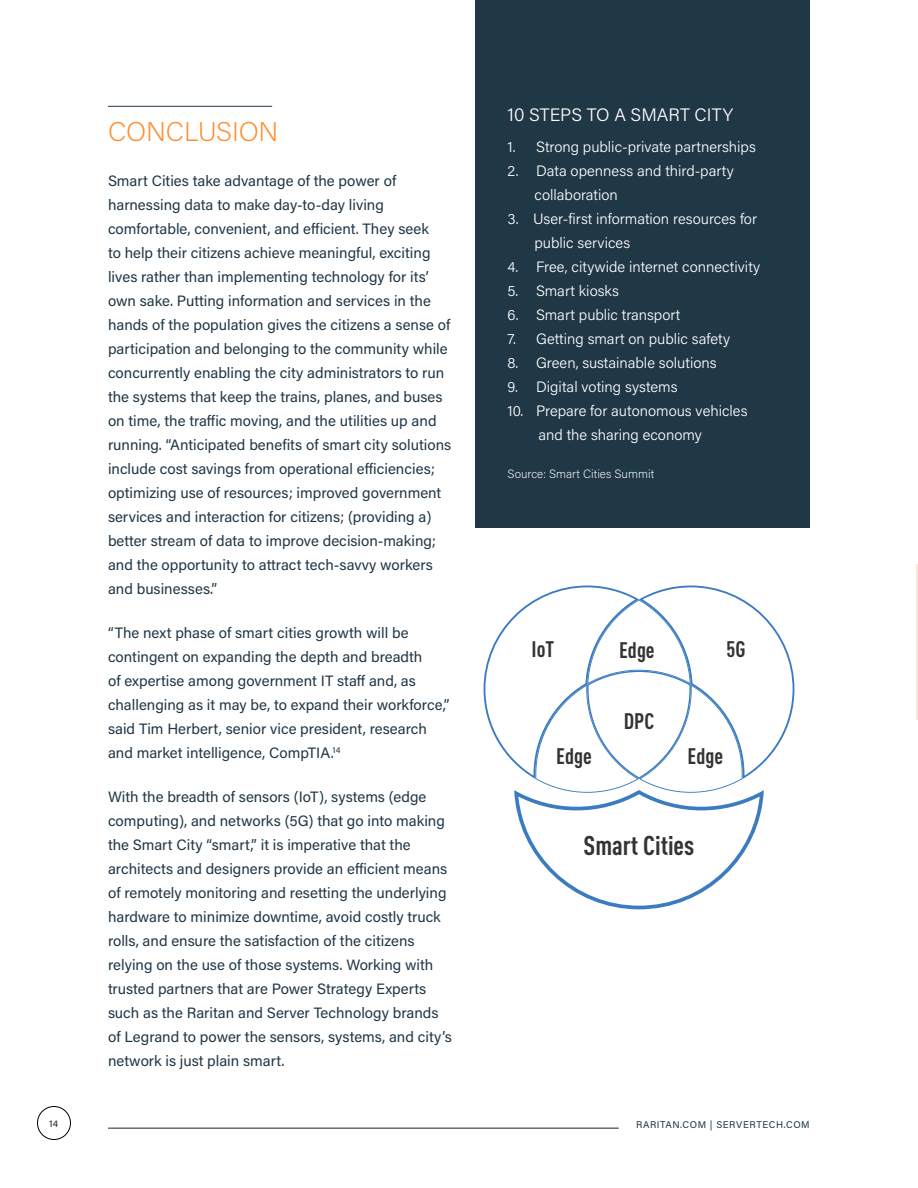
<style>
.page{position:relative;width:918px;height:1188px;background:#fff}
.page>*{position:absolute;margin:0;border:0;box-sizing:border-box;transform-origin:0 0}
.Body{font:200 27px "Acumin Pro";letter-spacing:-.005em;color:#ff8c2b}
.t1{font:700 condensed 26.7px "DIN Pro";color:#333}
.t2{font:700 condensed 22.2px "DIN Pro";color:#333}
.Sub_Header{font:300 18px "Acumin Pro";color:#fff}
.Body-2{font:15px/24px "Acumin Pro";color:#203746}
.t3{font:300 15px/24px "Acumin Pro";color:#fff}
.t4{font:200 12px "Acumin Pro";color:#fff}
.t5{font:9.75px "Acumin Pro";letter-spacing:.06em;color:#203746}
.t6{font:9.75px "Acumin Pro";color:#231f20}
</style>
<div class="page">
<div style="left:475px;top:0;width:335px;height:528px;background:#203746"></div>
<svg style="left:484px;top:586px;width:310px;height:323px"></svg>
<hr style="left:917px;top:564px;width:1px;height:156px;background:#ffe7d5">
<hr style="left:108px;top:106px;width:164px;height:1px;background:#203746">
<hr style="left:108px;top:1128px;width:511px;height:1px;background:#231f20">
<div style="left:37px;top:1106px;width:34px;height:34px;border:1px solid #000;border-radius:50%"></div>
<p class="Body" style="left:108px;top:113px;width:172px">CONCLUSION</p>
<p class="Body-2" style="left:108px;top:168px;width:345px">Smart Cities take advantage of the power of harnessing data to make day-to-day living comfortable, convenient, and efficient. They seek<br>to help their citizens achieve meaningful, exciting lives rather than implementing technology for its’ own sake. Putting information and services in the hands of the population gives the citizens a sense of participation and belonging to the community while concurrently enabling the city administrators to run the systems that keep the trains, planes, and buses on time, the traffic moving, and the utilities up and running. “Anticipated benefits of smart city solutions include cost savings from operational efficiencies; optimizing use of resources; improved government services and interaction for citizens; (providing a) better stream of data to improve decision-making; and the opportunity to attract tech-savvy workers and businesses.”</p>
<p class="Body-2" style="left:108px;top:620px;width:343px">“The next phase of smart cities growth will be contingent on expanding the depth and breadth<br>of expertise among government IT staff and, as challenging as it may be, to expand their workforce,” said Tim Herbert, senior vice president, research and market intelligence, CompTIA.<sup>14</sup></p>
<p class="Body-2" style="left:108px;top:784px;width:345px">With the breadth of sensors (IoT), systems (edge computing), and networks (5G) that go into making the Smart City “smart,” it is imperative that the architects and designers provide an efficient means of remotely monitoring and resetting the underlying hardware to minimize downtime, avoid costly truck rolls, and ensure the satisfaction of the citizens relying on the use of those systems. Working with trusted partners that are Power Strategy Experts such as the Raritan and Server Technology brands of Legrand to power the sensors, systems, and city’s network is just plain smart.</p>
<p class="Sub_Header" style="left:508px;top:103px;width:227px">10 STEPS TO A SMART CITY</p>
<p class="t3" style="left:508px;top:134px;width:250px">1. Strong public-private partnerships</p>
<p class="t3" style="left:535px;top:158px;width:201px;text-indent:-27px">2. Data openness and third-party collaboration</p>
<p class="t3" style="left:535px;top:206px;width:224px;text-indent:-27px">3. User-first information resources for public services</p>
<p class="t3" style="left:508px;top:254px;width:254px">4. Free, citywide internet connectivity</p>
<p class="t3" style="left:508px;top:278px;width:113px">5. Smart kiosks</p>
<p class="t3" style="left:508px;top:302px;width:174px">6. Smart public transport</p>
<p class="t3" style="left:508px;top:326px;width:224px">7. Getting smart on public safety</p>
<p class="t3" style="left:508px;top:350px;width:211px">8. Green, sustainable solutions</p>
<p class="t3" style="left:508px;top:374px;width:171px">9. Digital voting systems</p>
<p class="t3" style="left:538px;top:398px;width:211px;text-indent:-31px">10. Prepare for autonomous vehicles and the sharing economy</p>
<p class="t4" style="left:508px;top:466px;width:148px">Source: Smart Cities Summit</p>
<p class="t2" style="left:532px;top:636px;width:24px">IoT</p>
<p class="t2" style="left:619px;top:637px;width:37px">Edge</p>
<p class="t2" style="left:727px;top:636px;width:21px">5G</p>
<p class="t2" style="left:624px;top:708px;width:32px">DPC</p>
<p class="t2" style="left:556px;top:743px;width:37px">Edge</p>
<p class="t2" style="left:688px;top:743px;width:37px">Edge</p>
<p class="t1" style="left:584px;top:829px;width:112px">Smart Cities</p>
<p class="t6" style="left:49px;top:1116px;width:10px">14</p>
<p class="t5" style="left:636px;top:1118px;width:175px">RARITAN.COM | SERVERTECH.COM</p>
</div>
